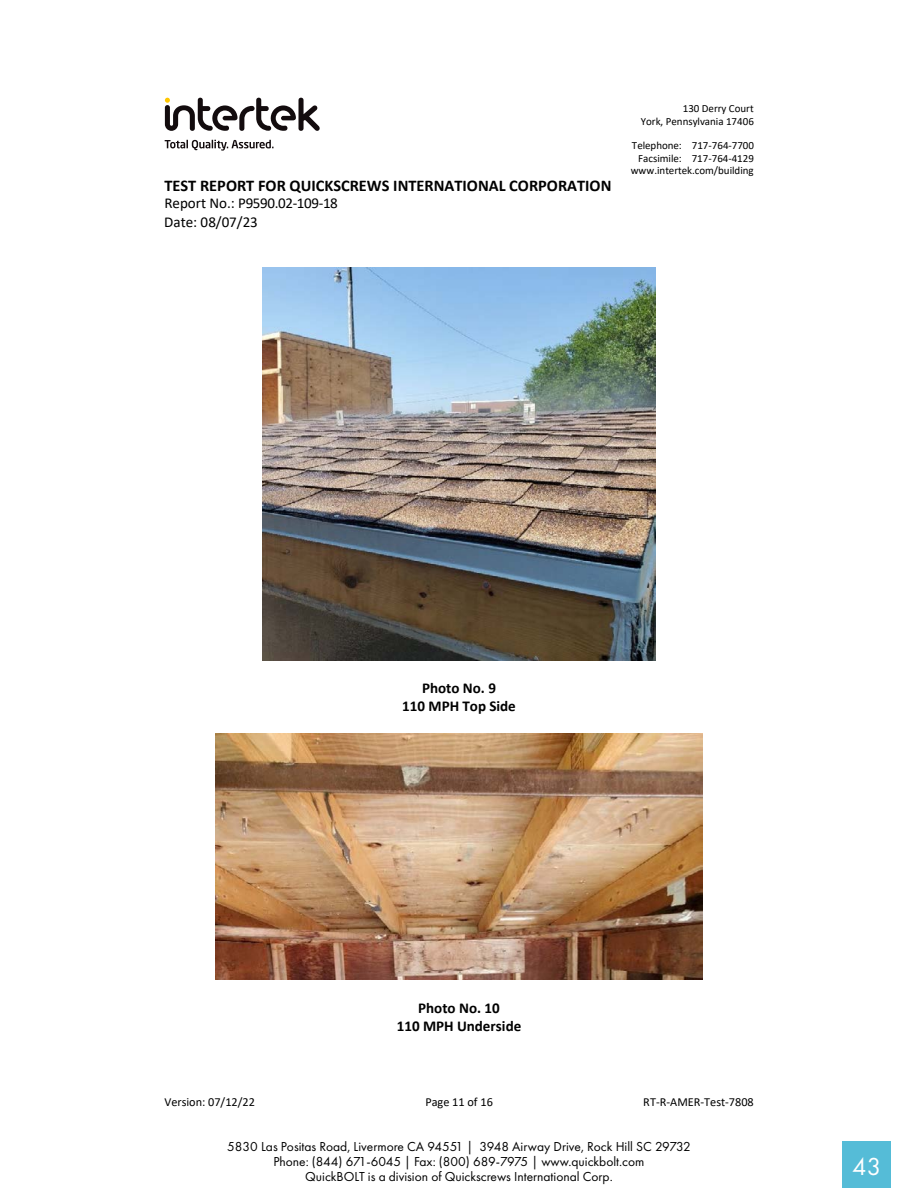
<style>
.page{position:relative;width:918px;height:1188px;background:#fff}
.page>*{position:absolute;margin:0;border:0;box-sizing:border-box;transform-origin:0 0}
.t1{font:25.5px "Futura PT";color:#fff}
.t2{font:700 16.35px "Calibri";color:#000}
.t3{font:700 15px/18.3px "Calibri";color:#000;text-align:center}
.t4{font:15px/18.3px "Calibri";letter-spacing:-.005em;color:#000}
.t5{font:13.5px/15px "Futura PT";color:#000;text-align:center}
.t6{font:12.3px "Calibri";color:#000}
.t7{font:10.95px/12.3px "Calibri";letter-spacing:-.005em;color:#000;text-align:right}
</style>
<div class="page">
<div style="left:843px;top:1142px;width:48px;height:46px;background:#55bcd7"></div>
<svg style="left:165px;top:98px;width:155px;height:33px"></svg>
<svg style="left:165px;top:140px;width:109px;height:11px"></svg>
<img style="left:263px;top:267px;width:392px;height:393px">
<img style="left:215px;top:734px;width:488px;height:246px">
<p class="t2" style="left:164px;top:174px;width:449px">TEST REPORT FOR QUICKSCREWS INTERNATIONAL CORPORATION</p>
<p class="t4" style="left:164px;top:194px;width:175px">Report No.: P9590.02-109-18<br>Date: 08/07/23</p>
<p class="t7" style="left:641px;top:102px;width:115px">130 Derry Court<br>York, Pennsylvania 17406</p>
<p class="t7" style="left:631px;top:139px;width:125px">Telephone: 717-764-7700<br>Facsimile: 717-764-4129 www.intertek.com/building</p>
<p class="t3" style="left:402px;top:679px;width:115px">Photo No. 9<br>110 MPH Top Side</p>
<p class="t3" style="left:397px;top:998px;width:126px">Photo No. 10<br>110 MPH Underside</p>
<p class="t6" style="left:164px;top:1094px;width:92px">Version: 07/12/22</p>
<p class="t6" style="left:425px;top:1094px;width:69px">Page 11 of 16</p>
<p class="t6" style="left:643px;top:1094px;width:112px">RT-R-AMER-Test-7808</p>
<p class="t5" style="left:227px;top:1139px;width:465px">5830 Las Positas Road, Livermore CA 94551 | 3948 Airway Drive, Rock Hill SC 29732<br>Phone: (844) 671-6045 | Fax: (800) 689-7975 | www.quickbolt.com<br>QuickBOLT is a division of Quickscrews International Corp.</p>
<h1 class="t1" style="left:852px;top:1151px;width:30px">43</h1>
</div>
